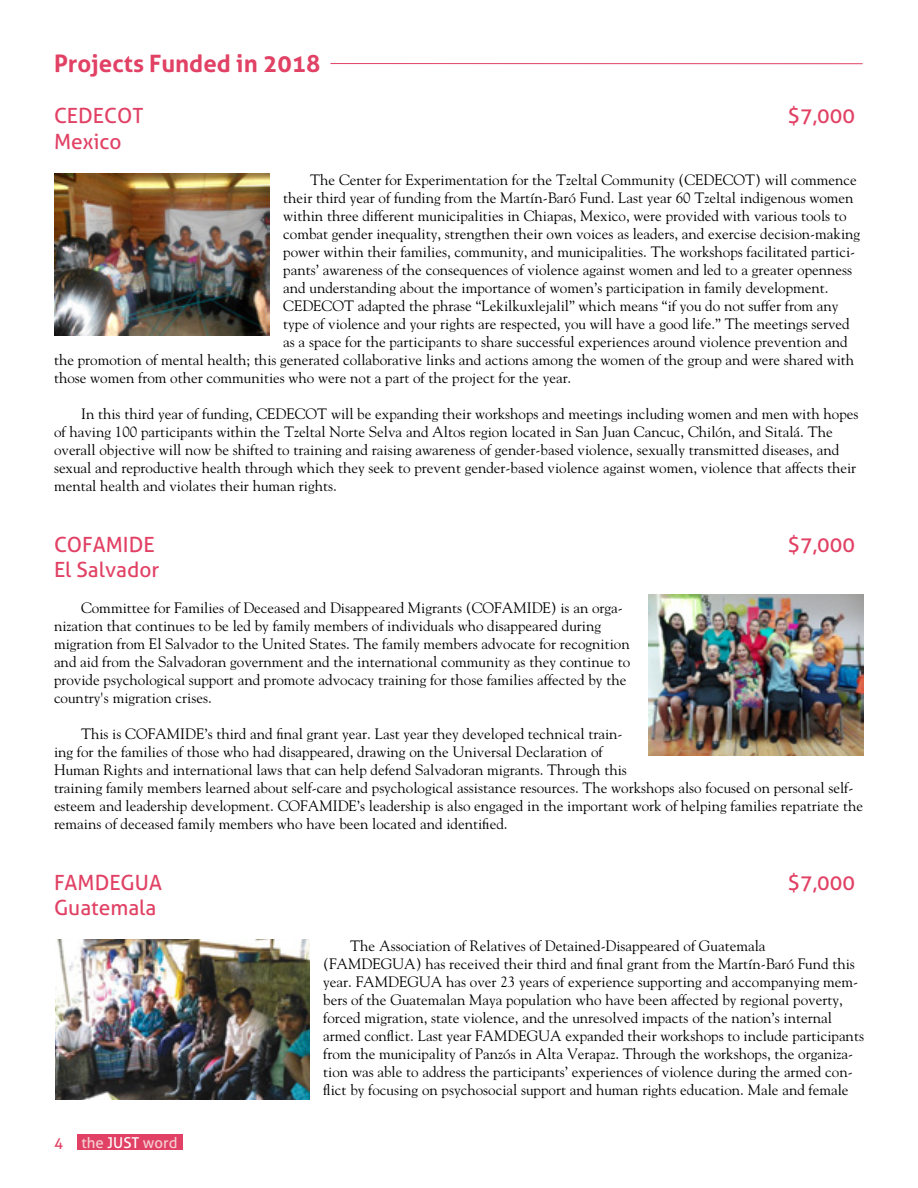
<style>
.page{position:relative;width:918px;height:1188px;background:#fff}
.page>*{position:absolute;margin:0;border:0;box-sizing:border-box;transform-origin:0 0}
.t1{font:700 24px "Aller";color:#e14164}
.t2{font:21px "Aller";color:#e14164}
.t3{font:15px/18px "Goudy";color:#000}
.t4{font:15px "Aller";color:#f4d0d4}
.s1{color:#e14164}
.s2{color:#fff}
</style>
<div class="page">
<div style="left:77px;top:1134px;width:106px;height:16px;background:#e14164"></div>
<hr style="left:330px;top:63px;width:533px;height:1px;background:#e14164">
<img style="left:54px;top:174px;width:216px;height:162px">
<img style="left:648px;top:594px;width:216px;height:162px">
<img style="left:55px;top:940px;width:255px;height:159px">
<h1 class="t1" style="left:54px;top:48px;width:268px">Projects Funded in 2018</h1>
<h2 class="t2" style="left:54px;top:103px;width:91px">CEDECOT</h2>
<h2 class="t2" style="left:788px;top:103px;width:69px">$7,000</h2>
<h2 class="t2" style="left:54px;top:128px;width:69px">Mexico</h2>
<p class="t3" style="left:310px;top:170px;width:548px">The Center for Experimentation for the Tzeltal Community (CEDECOT) will commence</p>
<p class="t3" style="left:283px;top:188px;width:572px">their third year of funding from the Martín-Baró Fund. Last year 60 Tzeltal indigenous women</p>
<p class="t3" style="left:283px;top:206px;width:565px">within three different municipalities in Chiapas, Mexico, were provided with various tools to</p>
<p class="t3" style="left:283px;top:224px;width:578px">combat gender inequality, strengthen their own voices as leaders, and exercise decision-making</p>
<p class="t3" style="left:283px;top:242px;width:574px">power within their families, community, and municipalities. The workshops facilitated partici-</p>
<p class="t3" style="left:283px;top:260px;width:571px">pants’ awareness of the consequences of violence against women and led to a greater openness</p>
<p class="t3" style="left:283px;top:278px;width:547px">and understanding about the importance of women’s participation in family development.</p>
<p class="t3" style="left:283px;top:296px;width:557px">CEDECOT adapted the phrase “Lekilkuxlejalil” which means “if you do not suffer from any</p>
<p class="t3" style="left:283px;top:314px;width:568px">type of violence and your rights are respected, you will have a good life.” The meetings served</p>
<p class="t3" style="left:283px;top:332px;width:566px">as a space for the participants to share successful experiences around violence prevention and</p>
<p class="t3" style="left:54px;top:350px;width:802px">the promotion of mental health; this generated collaborative links and actions among the women of the group and were shared with</p>
<p class="t3" style="left:54px;top:368px;width:519px">those women from other communities who were not a part of the project for the year.</p>
<p class="t3" style="left:54px;top:404px;width:806px;text-indent:27px">In this third year of funding, CEDECOT will be expanding their workshops and meetings including women and men with hopes of having 100 participants within the Tzeltal Norte Selva and Altos region located in San Juan Cancuc, Chilón, and Sitalá. The overall objective will now be shifted to training and raising awareness of gender-based violence, sexually transmitted diseases, and sexual and reproductive health through which they seek to prevent gender-based violence against women, violence that affects their mental health and violates their human rights.</p>
<h2 class="t2" style="left:54px;top:532px;width:102px">COFAMIDE</h2>
<h2 class="t2" style="left:788px;top:532px;width:69px">$7,000</h2>
<h2 class="t2" style="left:54px;top:557px;width:107px">El Salvador</h2>
<p class="t3" style="left:54px;top:598px;width:578px;text-indent:27px">Committee for Families of Deceased and Disappeared Migrants (COFAMIDE) is an orga&shy;nization that continues to be led by family members of individuals who disappeared during migration from El Salvador to the United States. The family members advocate for recognition and aid from the Salvadoran government and the international community as they continue to provide psychological support and promote advocacy training for those families affected by the country's migration crises.</p>
<p class="t3" style="left:54px;top:724px;width:811px;text-indent:27px">This is COFAMIDE’s third and final grant year. Last year they developed technical train-<br>ing for the families of those who had disappeared, drawing on the Universal Declaration of<br>Human Rights and international laws that can help defend Salvadoran migrants. Through this<br>training family members learned about self-care and psychological assistance resources. The workshops also focused on personal self&shy;esteem and leadership development. COFAMIDE’s leadership is also engaged in the important work of helping families repatriate the remains of deceased family members who have been located and identified.</p>
<h2 class="t2" style="left:54px;top:870px;width:110px">FAMDEGUA</h2>
<h2 class="t2" style="left:788px;top:870px;width:69px">$7,000</h2>
<h2 class="t2" style="left:54px;top:895px;width:104px">Guatemala</h2>
<p class="t3" style="left:323px;top:937px;width:542px;text-indent:27px">The Association of Relatives of Detained-Disappeared of Guatemala (FAMDEGUA) has received their third and final grant from the Martín-Baró Fund this year. FAMDEGUA has over 23 years of experience supporting and accompanying mem&shy;bers of the Guatemalan Maya population who have been affected by regional poverty, forced migration, state violence, and the unresolved impacts of the nation’s internal armed conflict. Last year FAMDEGUA expanded their workshops to include participants from the municipality of Panzós in Alta Verapaz. Through the workshops, the organiza&shy;tion was able to address the participants’ experiences of violence during the armed con&shy;flict by focusing on psychosocial support and human rights education. Male and female</p>
<p class="t4" style="left:54px;top:1133px;width:125px"><span class="s1">4</span> the <span class="s2">JUST</span> word</p>
</div>
